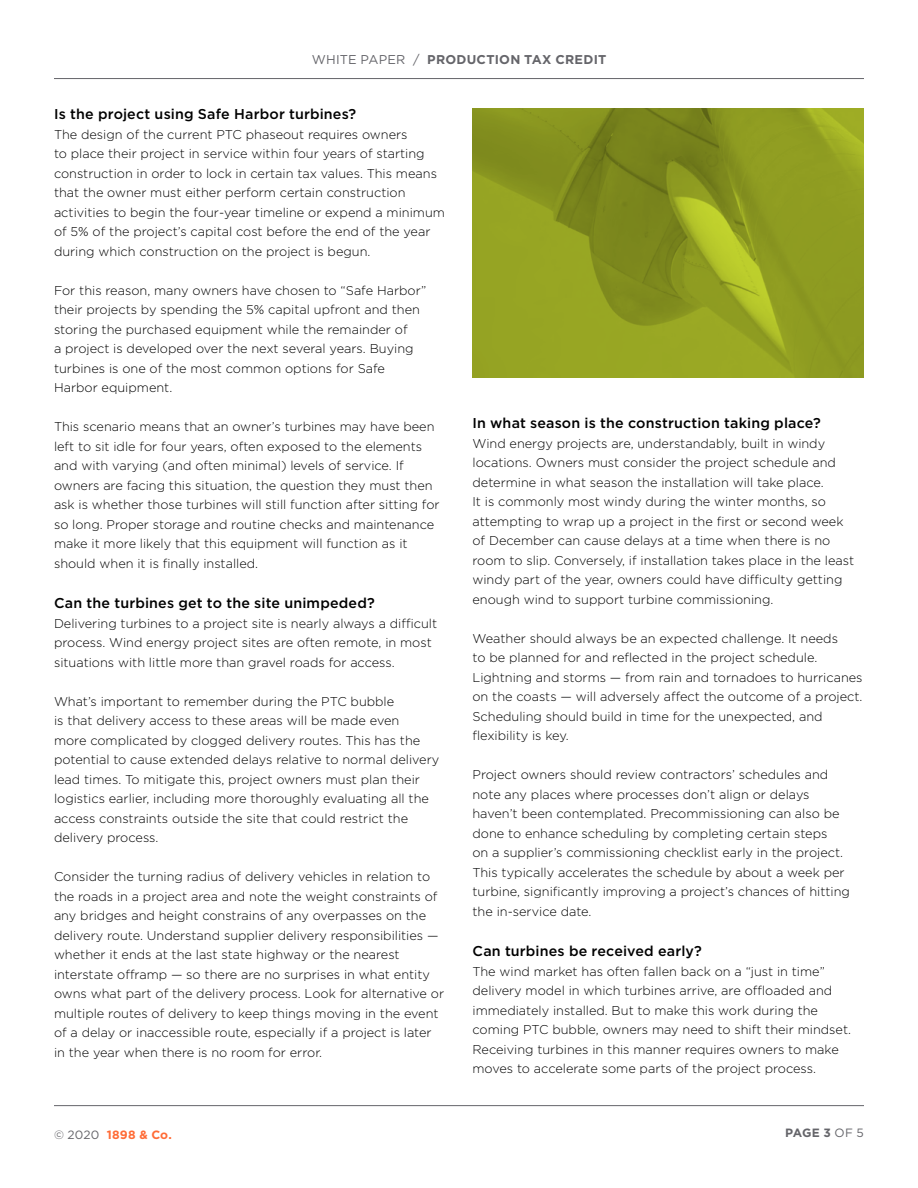
<style>
.page{position:relative;width:918px;height:1188px;background:#fff}
.page>*{position:absolute;margin:0;border:0;box-sizing:border-box;transform-origin:0 0}
.t1{font:500 14.25px "Gotham";letter-spacing:.01em;color:#000}
.t2{font:300 12.75px/19.5px "Gotham";color:#000}
.t3{font:700 12.75px "Gotham";letter-spacing:.02em;color:#65656a}
.t4{font:700 12px "Gotham";letter-spacing:.025em;color:#ff6c37}
.t5{font:700 12px "Gotham";color:#65656a}
.s1{font-weight:400}
.s2{font-weight:400;color:#65656a}
</style>
<div class="page">
<hr style="left:54px;top:78px;width:810px;height:1px;background:#65656a">
<hr style="left:54px;top:1105px;width:810px;height:1px;background:#65656a">
<svg style="left:472px;top:108px;width:392px;height:270px;background:#8d9a20"></svg>
<p class="t3" style="left:312px;top:51px;width:296px"><span class="s1">WHITE PAPER /</span> PRODUCTION TAX CREDIT</p>
<p class="t1" style="left:54px;top:105px;width:304px">Is the project using Safe Harbor turbines?</p>
<p class="t2" style="left:54px;top:124px;width:393px">The design of the current PTC phaseout requires owners<br>to place their project in service within four years of starting construction in order to lock in certain tax values. This means that the owner must either perform certain construction activities to begin the four-year timeline or expend a minimum of 5% of the project’s capital cost before the end of the year during which construction on the project is begun.</p>
<p class="t2" style="left:54px;top:280px;width:374px">For this reason, many owners have chosen to “Safe Harbor” their projects by spending the 5% capital upfront and then storing the purchased equipment while the remainder of<br>a project is developed over the next several years. Buying turbines is one of the most common options for Safe Harbor equipment.</p>
<p class="t2" style="left:54px;top:417px;width:387px">This scenario means that an owner’s turbines may have been left to sit idle for four years, often exposed to the elements and with varying (and often minimal) levels of service. If owners are facing this situation, the question they must then ask is whether those turbines will still function after sitting for so long. Proper storage and routine checks and maintenance make it more likely that this equipment will function as it should when it is finally installed.</p>
<p class="t1" style="left:54px;top:594px;width:322px">Can the turbines get to the site unimpeded?</p>
<p class="t2" style="left:54px;top:613px;width:385px">Delivering turbines to a project site is nearly always a difficult process. Wind energy project sites are often remote, in most situations with little more than gravel roads for access.</p>
<p class="t2" style="left:54px;top:691px;width:387px">What’s important to remember during the PTC bubble<br>is that delivery access to these areas will be made even<br>more complicated by clogged delivery routes. This has the potential to cause extended delays relative to normal delivery lead times. To mitigate this, project owners must plan their logistics earlier, including more thoroughly evaluating all the access constraints outside the site that could restrict the delivery process.</p>
<p class="t2" style="left:54px;top:867px;width:392px">Consider the turning radius of delivery vehicles in relation to the roads in a project area and note the weight constraints of any bridges and height constrains of any overpasses on the delivery route. Understand supplier delivery responsibilities — whether it ends at the last state highway or the nearest interstate offramp — so there are no surprises in what entity owns what part of the delivery process. Look for alternative or multiple routes of delivery to keep things moving in the event of a delay or inaccessible route, especially if a project is later in the year when there is no room for error.</p>
<p class="t1" style="left:472px;top:414px;width:350px">In what season is the construction taking place?</p>
<p class="t2" style="left:472px;top:433px;width:383px">Wind energy projects are, understandably, built in windy locations. Owners must consider the project schedule and determine in what season the installation will take place.<br>It is commonly most windy during the winter months, so attempting to wrap up a project in the first or second week of December can cause delays at a time when there is no room to slip. Conversely, if installation takes place in the least windy part of the year, owners could have difficulty getting enough wind to support turbine commissioning.</p>
<p class="t2" style="left:472px;top:628px;width:392px">Weather should always be an expected challenge. It needs<br>to be planned for and reflected in the project schedule.<br>Lightning and storms — from rain and tornadoes to hurricanes on the coasts — will adversely affect the outcome of a project.<br>Scheduling should build in time for the unexpected, and flexibility is key.</p>
<p class="t2" style="left:472px;top:765px;width:379px">Project owners should review contractors’ schedules and note any places where processes don’t align or delays haven’t been contemplated. Precommissioning can also be done to enhance scheduling by completing certain steps<br>on a supplier’s commissioning checklist early in the project.<br>This typically accelerates the schedule by about a week per turbine, significantly improving a project’s chances of hitting the in-service date.</p>
<p class="t1" style="left:472px;top:942px;width:231px">Can turbines be received early?</p>
<p class="t2" style="left:472px;top:961px;width:380px">The wind market has often fallen back on a “just in time” delivery model in which turbines arrive, are offloaded and immediately installed. But to make this work during the coming PTC bubble, owners may need to shift their mindset.<br>Receiving turbines in this manner requires owners to make moves to accelerate some parts of the project process.</p>
<p class="t4" style="left:54px;top:1127px;width:119px"><span class="s2">© 2020</span> 1898 &amp; Co.</p>
<p class="t5" style="left:785px;top:1124px;width:80px">PAGE 3 <span class="s1">OF 5</span></p>
</div>
